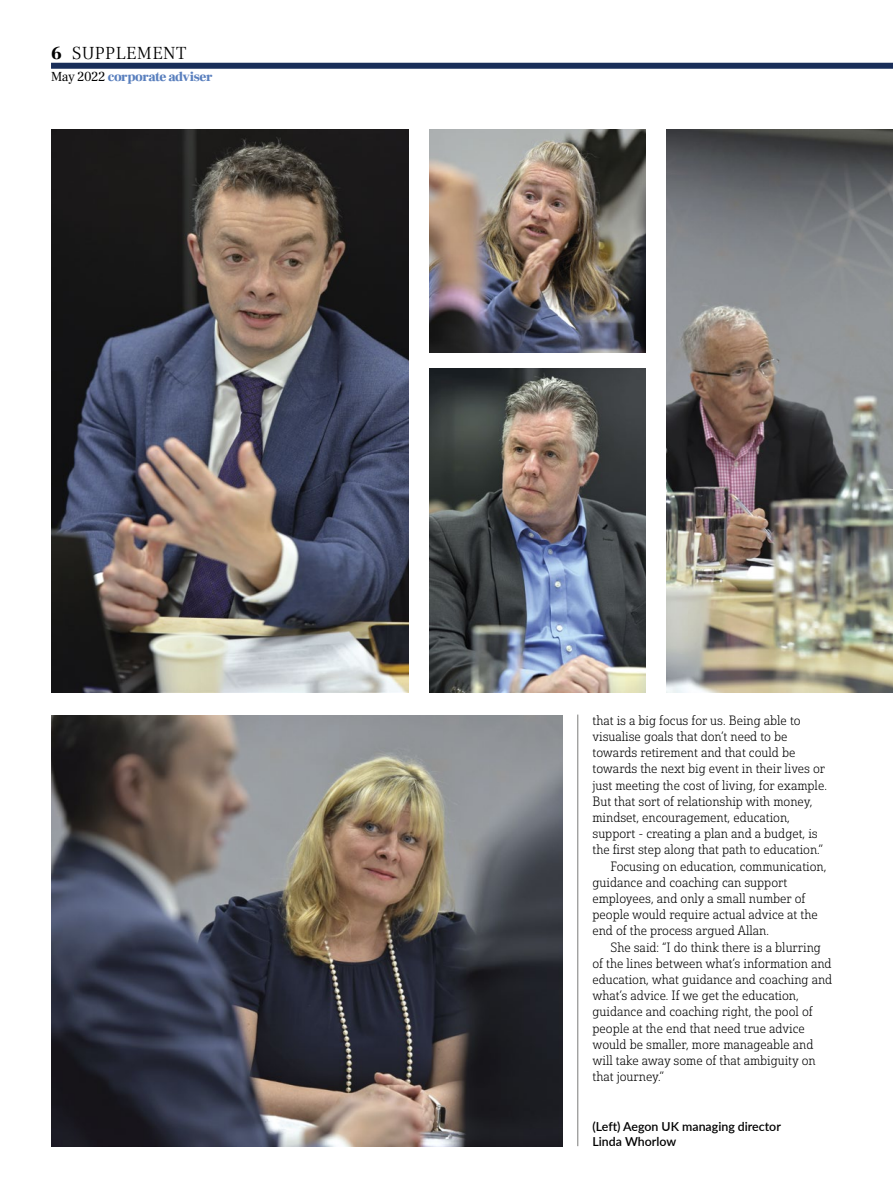
<style>
.page{position:relative;width:893px;height:1191px;background:#fff}
.page>*{position:absolute;margin:0;border:0;box-sizing:border-box;transform-origin:0 0}
.t1{font:300 18px "Frank Ruhl Libre";letter-spacing:.025em;color:#000}
.t2{font:900 13.5px "Frank Ruhl Libre";letter-spacing:-.03em;color:#597fbe}
.t3{font:13.2px "Solitas Slab Nor Lig";color:#000}
.t4{font:600 12.3px/15.3px "Lato";color:#000}
.s1{font-weight:900}
.s2{font-weight:400;color:#000}
</style>
<div class="page">
<hr style="left:577px;top:714px;width:1px;height:432px;background:#7b7b7a">
<div style="left:51px;top:63px;width:842px;height:6px;background:#192e59"></div>
<img style="left:429px;top:368px;width:216px;height:324px">
<img style="left:667px;top:129px;width:226px;height:563px">
<img style="left:51px;top:715px;width:512px;height:431px">
<img style="left:51px;top:129px;width:357px;height:563px">
<img style="left:429px;top:129px;width:216px;height:223px">
<h1 class="t1" style="left:51px;top:42px;width:137px"><span class="s1">6</span> SUPPLEMENT</h1>
<p class="t2" style="left:51px;top:69px;width:163px"><span class="s2">May 2022</span> corporate adviser</p>
<p class="t3" style="left:592px;top:712px;width:210px">that is a big focus for us. Being able to</p>
<p class="t3" style="left:592px;top:728px;width:197px">visualise goals that don’t need to be</p>
<p class="t3" style="left:592px;top:744px;width:204px">towards retirement and that could be</p>
<p class="t3" style="left:592px;top:761px;width:234px">towards the next big event in their lives or</p>
<p class="t3" style="left:592px;top:777px;width:236px">just meeting the cost of living, for example.</p>
<p class="t3" style="left:592px;top:793px;width:221px">But that sort of relationship with money,</p>
<p class="t3" style="left:592px;top:809px;width:199px">mindset, encouragement, education,</p>
<p class="t3" style="left:592px;top:825px;width:227px">support - creating a plan and a budget, is</p>
<p class="t3" style="left:592px;top:841px;width:232px">the first step along that path to education.”</p>
<p class="t3" style="left:610px;top:858px;width:217px">Focusing on education, communication,</p>
<p class="t3" style="left:592px;top:874px;width:196px">guidance and coaching can support</p>
<p class="t3" style="left:592px;top:890px;width:214px">employees, and only a small number of</p>
<p class="t3" style="left:592px;top:906px;width:227px">people would require actual advice at the</p>
<p class="t3" style="left:592px;top:922px;width:178px">end of the process argued Allan.</p>
<p class="t3" style="left:610px;top:939px;width:212px">She said: “I do think there is a blurring</p>
<p class="t3" style="left:592px;top:955px;width:241px">of the lines between what’s information and</p>
<p class="t3" style="left:592px;top:971px;width:241px">education, what guidance and coaching and</p>
<p class="t3" style="left:592px;top:987px;width:208px">what’s advice. If we get the education,</p>
<p class="t3" style="left:592px;top:1003px;width:222px">guidance and coaching right, the pool of</p>
<p class="t3" style="left:592px;top:1020px;width:214px">people at the end that need true advice</p>
<p class="t3" style="left:592px;top:1036px;width:223px">would be smaller, more manageable and</p>
<p class="t3" style="left:592px;top:1052px;width:225px">will take away some of that ambiguity on</p>
<p class="t3" style="left:592px;top:1068px;width:73px">that journey.”</p>
<p class="t4" style="left:592px;top:1118px;width:190px">(Left) Aegon UK managing director<br>Linda Whorlow</p>
</div>
